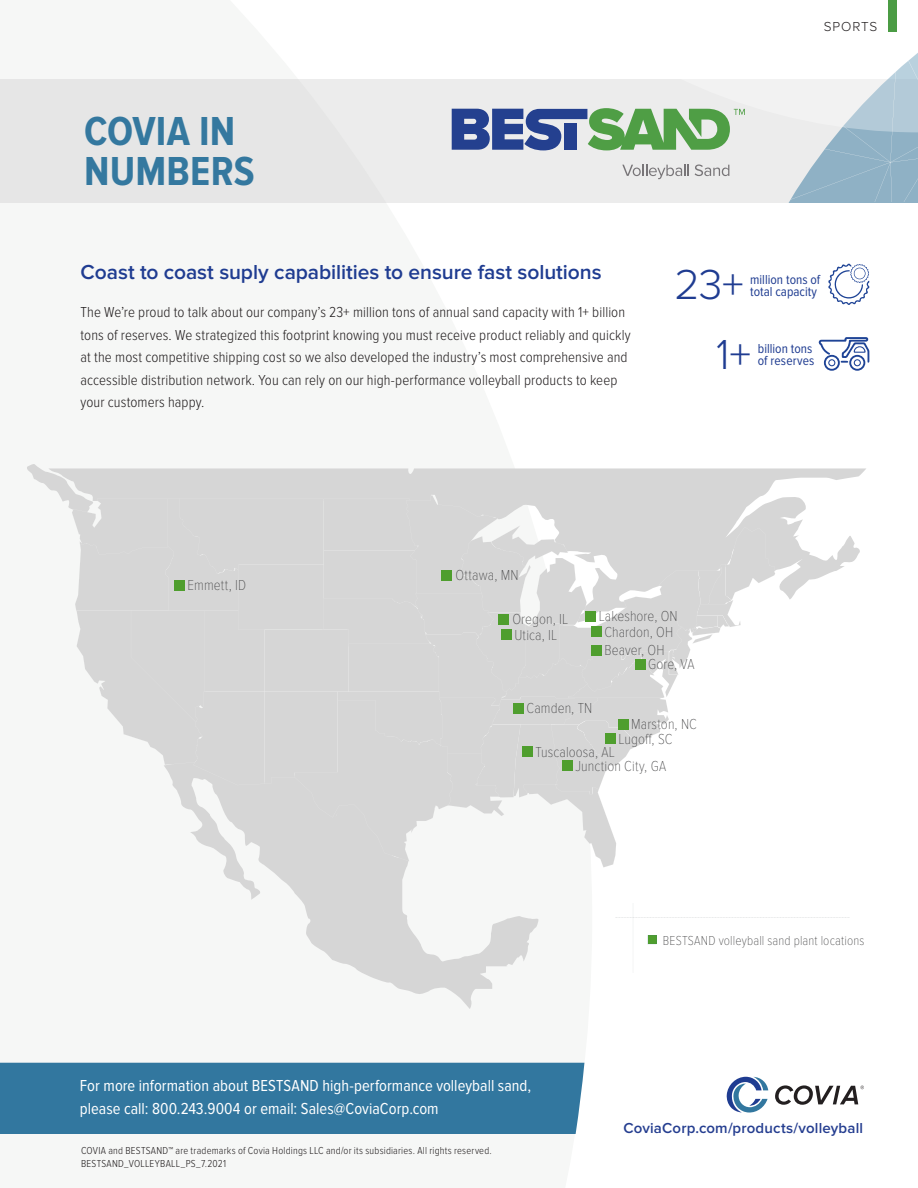
<style>
.page{position:relative;width:918px;height:1188px;background:#fff}
.page>*{position:absolute;margin:0;border:0;box-sizing:border-box;transform-origin:0 0}
.BODY{font:300 43.5px "Proxima Nova";color:#1f3c91}
.t1{font:700 42px "Proxima Nova Cond";letter-spacing:.005em;color:#34789f}
.BODY-2{font:600 21px "Proxima Nova";letter-spacing:-.005em;color:#1f3c91}
.t2{font:16.5px/22.5px "Proxima Nova Cond";letter-spacing:.005em;color:#fff}
.t3{font:300 15px/22.5px "Proxima Nova Cond";letter-spacing:.005em;color:#231f20}
.t4{font:100 15px "Proxima Nova Cond";letter-spacing:.005em;color:#3e3e3f}
.t5{font:600 15px "Proxima Nova";letter-spacing:.01em;color:#253e90}
.BODY-3{font:13.5px/12px "Proxima Nova Cond";color:#1f3c91}
.t6{font:100 13.5px "Proxima Nova Cond";letter-spacing:.01em;color:#3e3e3f}
.t7{font:300 13.5px "Proxima Nova";letter-spacing:.07em;color:#231f20}
.t8{font:300 10.5px/13.5px "Proxima Nova Cond";letter-spacing:.02em;color:#231f20}
.s1{font-family:"Proxima Nova";font-weight:400}
</style>
<div class="page">
<div style="left:0;top:79px;width:918px;height:123px;background:#e6e6e6"></div>
<div style="left:0;top:1063px;width:584px;height:71px;background:#32779f"></div>
<svg style="left:727px;top:1077px;width:41px;height:36px"></svg>
<svg style="left:775px;top:1085px;width:89px;height:20px"></svg>
<svg style="left:828px;top:264px;width:42px;height:41px"></svg>
<svg style="left:819px;top:337px;width:50px;height:34px"></svg>
<svg style="left:452px;top:0;width:466px;height:202px"></svg>
<svg style="left:223px;top:868px;width:315px;height:141px;fill:#f6f7f6"></svg>
<svg style="left:775px;top:468px;width:91px;height:131px"></svg>
<svg style="left:27px;top:464px;width:748px;height:404px"></svg>
<div style="left:441px;top:570px;width:11px;height:11px;background:#4f9e2e"></div>
<div style="left:591px;top:645px;width:11px;height:11px;background:#4f9e2e"></div>
<div style="left:513px;top:703px;width:11px;height:11px;background:#4f9e2e"></div>
<div style="left:635px;top:659px;width:11px;height:11px;background:#4f9e2e"></div>
<div style="left:174px;top:580px;width:11px;height:11px;background:#4f9e2e"></div>
<div style="left:522px;top:747px;width:11px;height:10px;background:#4f9e2e"></div>
<div style="left:585px;top:611px;width:11px;height:10px;background:#4f9e2e"></div>
<div style="left:562px;top:760px;width:11px;height:11px;background:#4f9e2e"></div>
<div style="left:591px;top:626px;width:11px;height:11px;background:#4f9e2e"></div>
<div style="left:618px;top:719px;width:11px;height:11px;background:#4f9e2e"></div>
<div style="left:605px;top:734px;width:11px;height:10px;background:#4f9e2e"></div>
<div style="left:501px;top:629px;width:11px;height:11px;background:#4f9e2e"></div>
<div style="left:498px;top:614px;width:11px;height:11px;background:#4f9e2e"></div>
<svg style="left:615px;top:917px;width:235px;height:28px"></svg>
<p class="t1" style="left:84px;top:107px;width:153px">COVIA IN</p>
<p class="t1" style="left:84px;top:148px;width:172px">NUMBERS</p>
<p class="BODY-2" style="left:81px;top:260px;width:523px">Coast to coast suply capabilities to ensure fast solutions</p>
<p class="t3" style="left:81px;top:301px;width:552px">The We’re proud to talk about our company’s 23+ million tons of annual sand capacity with 1+ billion tons of reserves. We strategized this footprint knowing you must receive product reliably and quickly at the most competitive shipping cost so we also developed the industry’s most comprehensive and accessible distribution network. You can rely on our high-performance volleyball products to keep your customers happy.</p>
<p class="t7" style="left:824px;top:19px;width:55px">SPORTS</p>
<p class="BODY" style="left:674px;top:260px;width:71px">23+</p>
<p class="BODY-3" style="left:750px;top:273px;width:72px">million tons of total capacity</p>
<p class="BODY" style="left:716px;top:329px;width:36px">1+</p>
<p class="BODY-3" style="left:758px;top:343px;width:58px">billion tons of reserves</p>
<p class="t4" style="left:188px;top:577px;width:60px">Emmett, ID</p>
<p class="t4" style="left:456px;top:567px;width:65px">Ottawa, MN</p>
<p class="t4" style="left:512px;top:611px;width:57px">Oregon, IL</p>
<p class="t4" style="left:514px;top:626px;width:44px">Utica, IL</p>
<p class="t4" style="left:599px;top:608px;width:80px">Lakeshore, ON</p>
<p class="t4" style="left:604px;top:623px;width:70px">Chardon, OH</p>
<p class="t4" style="left:604px;top:642px;width:62px">Beaver, OH</p>
<p class="t4" style="left:648px;top:656px;width:48px">Gore, VA</p>
<p class="t4" style="left:526px;top:700px;width:67px">Camden, TN</p>
<p class="t4" style="left:631px;top:716px;width:67px">Marston, NC</p>
<p class="t4" style="left:618px;top:731px;width:56px">Lugoff, SC</p>
<p class="t4" style="left:536px;top:744px;width:81px">Tuscaloosa, AL</p>
<p class="t4" style="left:575px;top:757px;width:92px">Junction City, GA</p>
<p class="t2" style="left:80px;top:1075px;width:453px">For more information about BESTSAND high-performance volleyball sand, please call: 800.243.9004 or email: Sales@CoviaCorp.com</p>
<p class="t8" style="left:81px;top:1144px;width:412px">COVIA and BESTSAND<span class="s1">™</span> are trademarks of Covia Holdings LLC and/or its subsidiaries. All rights reserved.<br>BESTSAND_VOLLEYBALL_PS_7.2021</p>
<p class="t6" style="left:663px;top:933px;width:203px">BESTSAND volleyball sand plant locations</p>
<p class="t5" style="left:623px;top:1120px;width:241px">CoviaCorp.com/products/volleyball</p>
</div>
